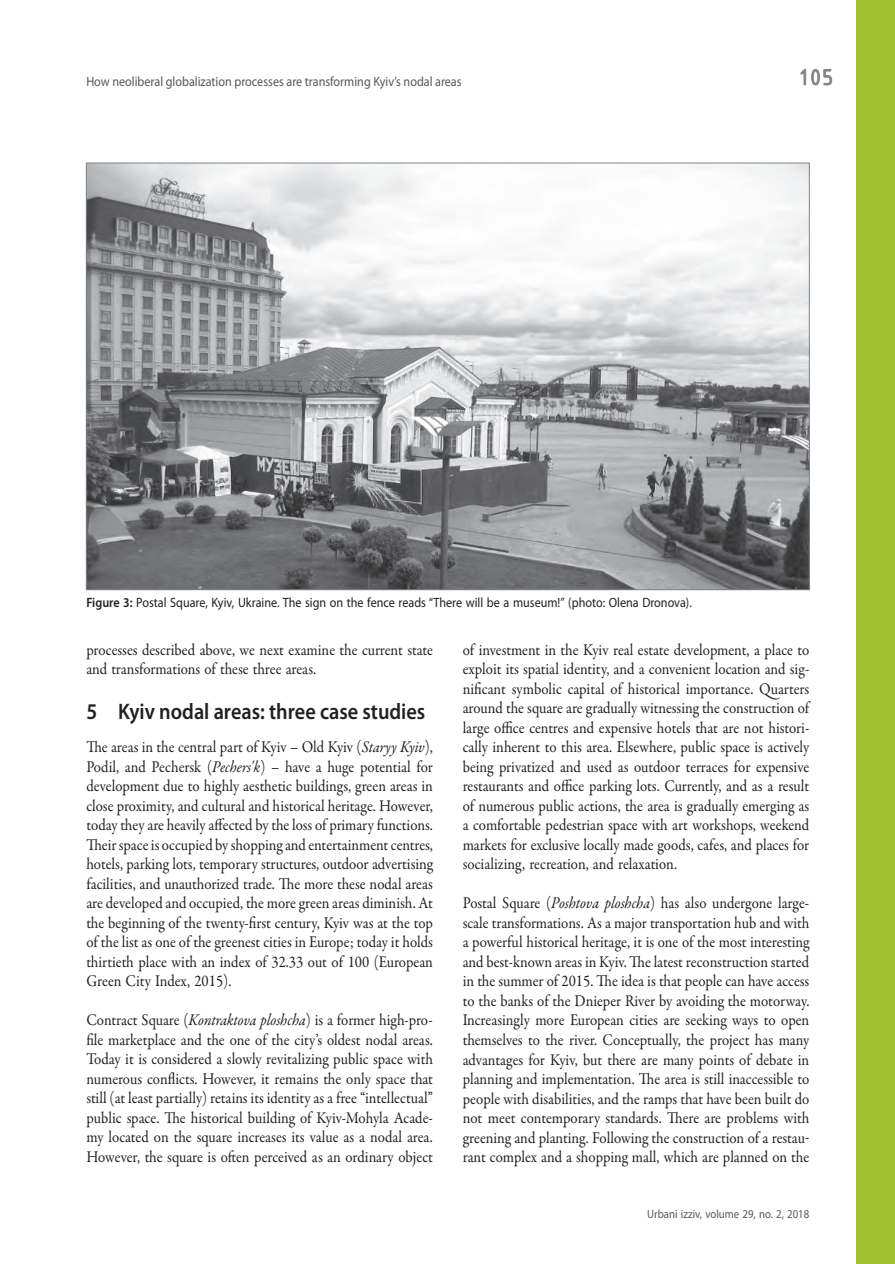
<style>
.page{position:relative;width:895px;height:1264px;background:#fff}
.page>*{position:absolute;margin:0;border:0;box-sizing:border-box;transform-origin:0 0}
.t1{font:24px "ISOCTEUR";color:#808285}
.t2{font:600 22.5px "Myriad Pro";color:#231f20;scale:.9 1}
.t3{font:16.5px/19.5px "Garamond Premr Pro";color:#231f20;text-align:justify;scale:.9 1}
.t4{font:13.5px "Myriad Pro";color:#231f20;scale:.9 1}
.t5{font:13.5px "Myriad Pro";color:#57585a;scale:.9 1}
.t6{font:12px "Myriad Pro";color:#57585a;scale:.9 1}
.s1{font-weight:600}
.s2{font-style:italic}
</style>
<div class="page">
<svg style="left:800px;top:69px;width:32px;height:17px"></svg>
<div style="left:856px;top:0;width:39px;height:1264px;background:#a1c030"></div>
<img style="left:88px;top:165px;width:720px;height:423px">
<p class="t5" style="left:86px;top:74px;width:418px">How neoliberal globalization processes are transforming Kyiv’s nodal areas</p>
<h1 class="t1" style="left:795px;top:62px;width:43px">105</h1>
<p class="t4" style="left:86px;top:595px;width:674px"><span class="s1">Figure 3:</span> Postal Square, Kyiv, Ukraine. The sign on the fence reads “There will be a museum!” (photo: Olena Dronova).</p>
<p class="t3" style="left:86px;top:640px;width:387px">processes described above, we next examine the current state and transformations of these three areas.</p>
<h2 class="t2" style="left:86px;top:697px;width:378px">5 Kyiv nodal areas: three case studies</h2>
<p class="t3" style="left:86px;top:738px;width:387px">The areas in the central part of Kyiv – Old Kyiv (<span class="s2">Staryy Kyiv</span>), Podil, and Pechersk (<span class="s2">Pechers'k</span>) – have a huge potential for development due to highly aesthetic buildings, green areas in close proximity, and cultural and historical heritage. However, today they are heavily affected by the loss of primary functions.<br>Their space is occupied by shopping and entertainment centres, hotels, parking lots, temporary structures, outdoor advertising facilities, and unauthorized trade. The more these nodal areas are developed and occupied, the more green areas diminish. At the beginning of the twenty-first century, Kyiv was at the top of the list as one of the greenest cities in Europe; today it holds thirtieth place with an index of 32.33 out of 100 (European Green City Index, 2015).</p>
<p class="t3" style="left:86px;top:1011px;width:387px">Contract Square (<span class="s2">Kontraktova ploshcha</span>) is a former high-pro&shy;file marketplace and the one of the city’s oldest nodal areas.<br>Today it is considered a slowly revitalizing public space with numerous conflicts. However, it remains the only space that still (at least partially) retains its identity as a free “intellectual” public space. The historical building of Kyiv-Mohyla Acade&shy;my located on the square increases its value as a nodal area.<br>However, the square is often perceived as an ordinary object</p>
<p class="t3" style="left:463px;top:640px;width:387px">of investment in the Kyiv real estate development, a place to exploit its spatial identity, and a convenient location and sig&shy;nificant symbolic capital of historical importance. Quarters around the square are gradually witnessing the construction of large office centres and expensive hotels that are not histori&shy;cally inherent to this area. Elsewhere, public space is actively being privatized and used as outdoor terraces for expensive restaurants and office parking lots. Currently, and as a result of numerous public actions, the area is gradually emerging as a comfortable pedestrian space with art workshops, weekend markets for exclusive locally made goods, cafes, and places for socializing, recreation, and relaxation.</p>
<p class="t3" style="left:463px;top:894px;width:387px">Postal Square (<span class="s2">Poshtova ploshcha</span>) has also undergone large&shy;scale transformations. As a major transportation hub and with a powerful historical heritage, it is one of the most interesting and best-known areas in Kyiv. The latest reconstruction started in the summer of 2015. The idea is that people can have access to the banks of the Dnieper River by avoiding the motorway.<br>Increasingly more European cities are seeking ways to open themselves to the river. Conceptually, the project has many advantages for Kyiv, but there are many points of debate in planning and implementation. The area is still inaccessible to people with disabilities, and the ramps that have been built do not meet contemporary standards. There are problems with greening and planting. Following the construction of a restau&shy;rant complex and a shopping mall, which are planned on the</p>
<p class="t6" style="left:647px;top:1207px;width:182px">Urbani izziv, volume 29, no. 2, 2018</p>
</div>
